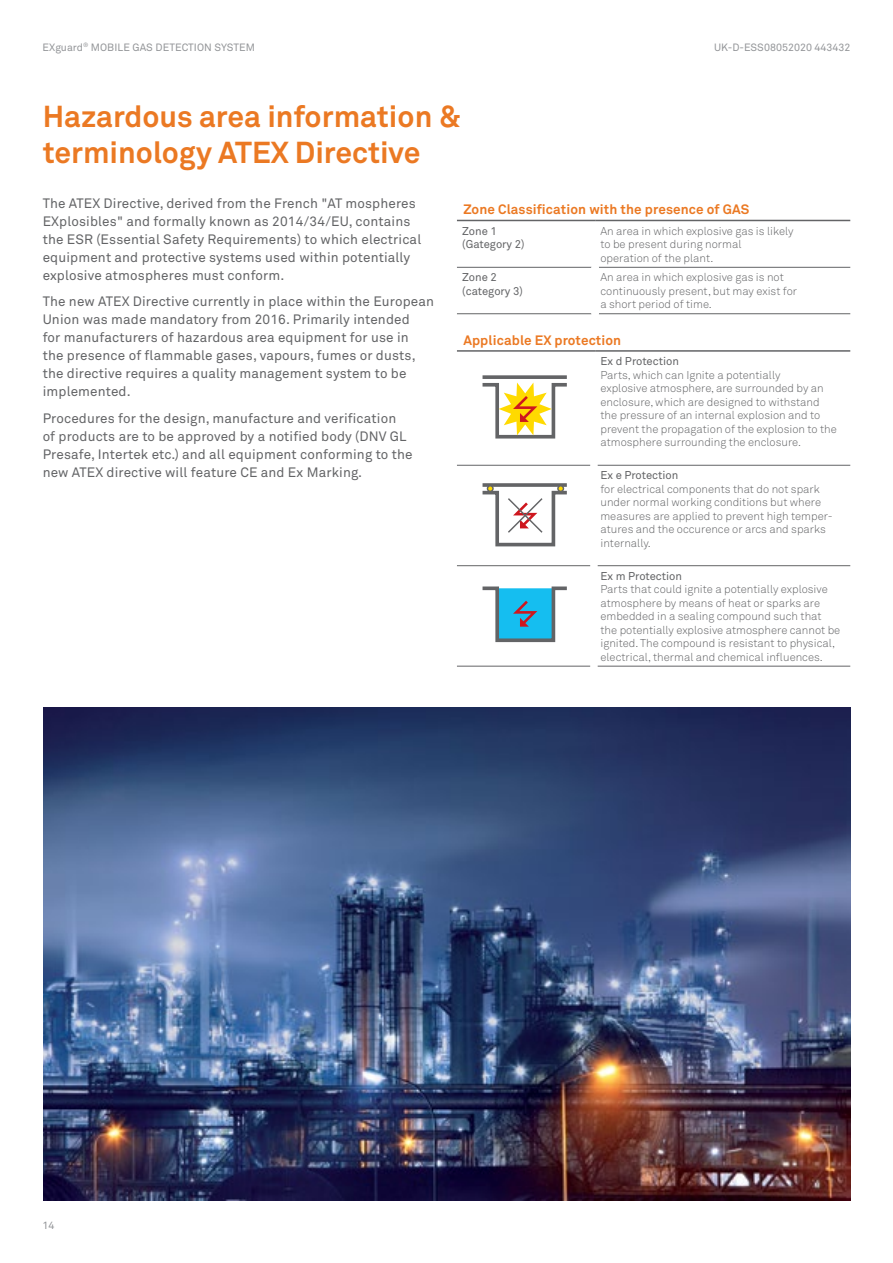
<style>
.page{position:relative;width:893px;height:1263px;background:#fff}
.page>*{position:absolute;margin:0;border:0;box-sizing:border-box;transform-origin:0 0}
.t1{font:700 30px/36px "Akkurat Pro";color:#eb7923}
.t2{font:13.5px/18px "Akkurat Pro";letter-spacing:.01em;color:#636466}
.t3{font:700 13.5px "Akkurat Pro";letter-spacing:.01em;color:#eb7923}
.t4{font:300 11.25px/13.5px "Akkurat Pro";color:#636466}
.t5{font:11.25px/13.5px "Akkurat Pro";color:#636466}
.t6{font:10.5px "Akkurat Pro";color:#939598}
</style>
<div class="page">
<hr style="left:457px;top:220px;width:138px;height:1px;background:#636466">
<hr style="left:595px;top:220px;width:255px;height:1px;background:#636466">
<hr style="left:457px;top:267px;width:134px;height:1px;background:#636466">
<hr style="left:599px;top:267px;width:251px;height:1px;background:#636466">
<hr style="left:457px;top:313px;width:134px;height:1px;background:#636466">
<hr style="left:599px;top:313px;width:251px;height:1px;background:#636466">
<hr style="left:457px;top:350px;width:138px;height:2px;background:#636466">
<hr style="left:595px;top:350px;width:255px;height:2px;background:#636466">
<hr style="left:457px;top:465px;width:138px;height:1px;background:#636466">
<hr style="left:595px;top:465px;width:255px;height:1px;background:#636466">
<hr style="left:457px;top:666px;width:138px;height:1px;background:#636466">
<hr style="left:595px;top:666px;width:255px;height:1px;background:#636466">
<hr style="left:457px;top:565px;width:138px;height:1px;background:#636466">
<hr style="left:595px;top:565px;width:255px;height:1px;background:#636466">
<svg style="left:482px;top:375px;width:85px;height:4px"></svg>
<svg style="left:482px;top:382px;width:85px;height:57px"></svg>
<svg style="left:482px;top:586px;width:85px;height:57px"></svg>
<svg style="left:482px;top:483px;width:85px;height:3px"></svg>
<div style="left:487px;top:485px;width:7px;height:7px;border:1px solid #636466;border-radius:50%"></div>
<svg style="left:482px;top:486px;width:85px;height:61px"></svg>
<div style="left:557px;top:485px;width:7px;height:7px;border:1px solid #636466;border-radius:50%"></div>
<div style="left:590px;top:360px;width:8px;height:309px;background:#fff"></div>
<img style="left:43px;top:707px;width:807px;height:494px">
<p class="t6" style="left:43px;top:41px;width:214px">EXguard<sup>®</sup> MOBILE GAS DETECTION SYSTEM</p>
<p class="t6" style="left:714px;top:41px;width:138px">UK-D-ESS08052020 443432</p>
<h1 class="t1" style="left:43px;top:98px;width:420px">Hazardous area information &amp; terminology ATEX Directive</h1>
<p class="t2" style="left:43px;top:194px;width:380px">The ATEX Directive, derived from the French "AT mospheres EXplosibles" and formally known as 2014/34/EU, contains the ESR (Essential Safety Requirements) to which electrical equipment and protective systems used within potentially explosive atmospheres must conform.</p>
<p class="t2" style="left:43px;top:293px;width:393px">The new ATEX Directive currently in place within the European Union was made mandatory from 2016. Primarily intended<br>for manufacturers of hazardous area equipment for use in<br>the presence of flammable gases, vapours, fumes or dusts, the directive requires a quality management system to be implemented.</p>
<p class="t2" style="left:43px;top:409px;width:371px">Procedures for the design, manufacture and verification<br>of products are to be approved by a notified body (DNV GL Presafe, Intertek etc.) and all equipment conforming to the new ATEX directive will feature CE and Ex Marking.</p>
<p class="t3" style="left:463px;top:201px;width:288px">Zone Classification with the presence of GAS</p>
<p class="t5" style="left:462px;top:224px;width:64px">Zone 1 (Gategory 2)</p>
<p class="t4" style="left:600px;top:224px;width:195px">An area in which explosive gas is likely to be present during normal<br>operation of the plant.</p>
<p class="t5" style="left:462px;top:271px;width:62px">Zone 2 (category 3)</p>
<p class="t4" style="left:600px;top:271px;width:198px">An area in which explosive gas is not continuously present, but may exist for a short period of time.</p>
<p class="t3" style="left:463px;top:331px;width:159px">Applicable EX protection</p>
<p class="t5" style="left:600px;top:355px;width:80px">Ex d Protection</p>
<p class="t4" style="left:600px;top:368px;width:238px">Parts, which can Ignite a potentially<br>explosive atmosphere, are surrounded by an enclosure, which are designed to withstand the pressure of an internal explosion and to prevent the propagation of the explosion to the atmosphere surrounding the enclosure.</p>
<p class="t5" style="left:600px;top:469px;width:80px">Ex e Protection</p>
<p class="t4" style="left:600px;top:482px;width:234px">for electrical components that do not spark under normaI working conditions but where measures are applied to prevent high temper&shy;atures and the occurence or arcs and sparks internally.</p>
<p class="t5" style="left:600px;top:569px;width:83px">Ex m Protection</p>
<p class="t4" style="left:600px;top:583px;width:241px">Parts that could ignite a potentially explosive atmosphere by means of heat or sparks are embedded in a sealing compound such that the potentially explosive atmosphere cannot be ignited. The compound is resistant to physical, electrical, thermal and chemical influences.</p>
<p class="t6" style="left:42px;top:1219px;width:13px">14</p>
</div>
